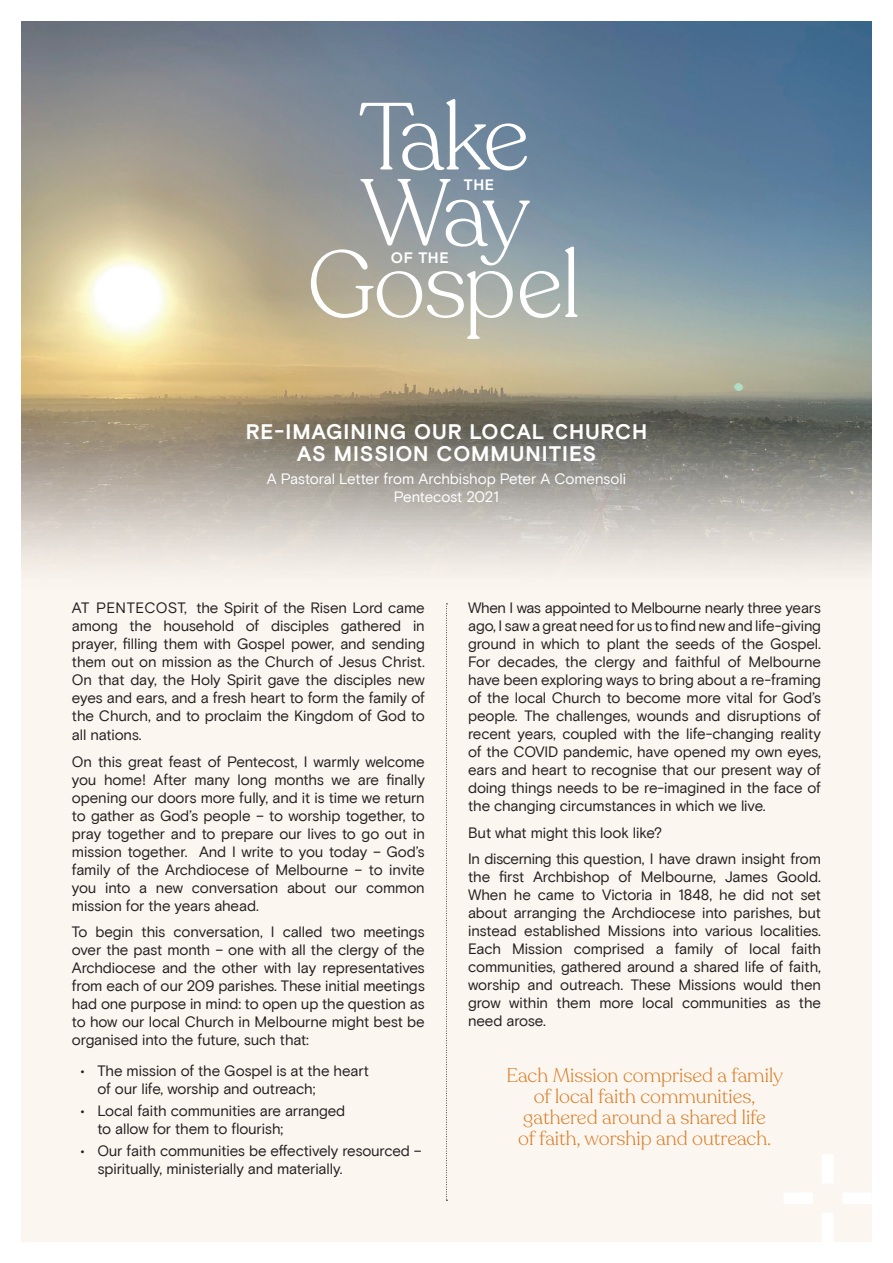
<style>
.page{position:relative;width:893px;height:1263px;background:#fff}
.page>*{position:absolute;margin:0;border:0;box-sizing:border-box;transform-origin:0 0}
.t1{font:300 93.9px "Recoleta";letter-spacing:-.03em;color:#fff}
.t2{font:700 21px/22.2px "Basis Grotesque Pro";letter-spacing:.035em;color:#fff;text-align:center}
.t3{font:300 19.5px/21px "Recoleta";color:#d77e29;text-align:center}
.t4{font:700 15.15px "Basis Grotesque Pro";letter-spacing:.04em;color:#fff}
.t5{font:15px/18px "Basis Grotesque Pro";letter-spacing:-.01em;color:#231f20;text-align:justify}
.t6{font:15px/18px "Basis Grotesque Pro";letter-spacing:-.01em;color:#fff;text-align:center}
</style>
<div class="page">
<div style="left:21px;top:21px;width:851px;height:1221px;background:#fcf6f0"></div>
<img style="left:21px;top:21px;width:851px;height:584px">
<svg style="left:446px;top:603px;width:1px;height:598px"></svg>
<svg style="left:784px;top:1154px;width:88px;height:88px"></svg>
<p class="t1" style="left:359px;top:80px;width:172px">Take</p>
<p class="t1" style="left:361px;top:156px;width:171px">Way</p>
<p class="t4" style="left:464px;top:176px;width:32px">THE</p>
<p class="t1" style="left:307px;top:227px;width:276px">Gospel</p>
<p class="t4" style="left:391px;top:249px;width:59px">OF THE</p>
<p class="t2" style="left:246px;top:422px;width:403px">RE-IMAGINING OUR LOCAL CHURCH<br>AS MISSION COMMUNITIES</p>
<p class="t6" style="left:267px;top:470px;width:361px">A Pastoral Letter from Archbishop Peter A Comensoli<br>Pentecost 2021</p>
<p class="t5" style="left:72px;top:599px;width:354px">AT PENTECOST, the Spirit of the Risen Lord came among the household of disciples gathered in prayer, filling them with Gospel power, and sending them out on mission as the Church of Jesus Christ.<br>On that day, the Holy Spirit gave the disciples new eyes and ears, and a fresh heart to form the family of the Church, and to proclaim the Kingdom of God to all nations.</p>
<p class="t5" style="left:72px;top:752px;width:354px">On this great feast of Pentecost, I warmly welcome you home! After many long months we are finally opening our doors more fully, and it is time we return to gather as God’s people – to worship together, to pray together and to prepare our lives to go out in mission together. And I write to you today – God’s family of the Archdiocese of Melbourne – to invite you into a new conversation about our common mission for the years ahead.</p>
<p class="t5" style="left:72px;top:923px;width:354px">To begin this conversation, I called two meetings over the past month – one with all the clergy of the Archdiocese and the other with lay representatives from each of our 209 parishes. These initial meetings had one purpose in mind: to open up the question as to how our local Church in Melbourne might best be organised into the future, such that:</p>
<p class="t5" style="left:97px;top:1062px;width:273px;text-indent:-17px">• The mission of the Gospel is at the heart of our life, worship and outreach;</p>
<p class="t5" style="left:97px;top:1102px;width:249px;text-indent:-17px">• Local faith communities are arranged to allow for them to flourish;</p>
<p class="t5" style="left:97px;top:1142px;width:326px;text-indent:-17px">• Our faith communities be effectively resourced – spiritually, ministerially and materially.</p>
<p class="t5" style="left:468px;top:599px;width:354px">When I was appointed to Melbourne nearly three years ago, I saw a great need for us to find new and life-giving ground in which to plant the seeds of the Gospel.<br>For decades, the clergy and faithful of Melbourne have been exploring ways to bring about a re-framing of the local Church to become more vital for God’s people. The challenges, wounds and disruptions of recent years, coupled with the life-changing reality of the COVID pandemic, have opened my own eyes, ears and heart to recognise that our present way of doing things needs to be re-imagined in the face of the changing circumstances in which we live.</p>
<p class="t5" style="left:468px;top:824px;width:196px">But what might this look like?</p>
<p class="t5" style="left:468px;top:850px;width:354px">In discerning this question, I have drawn insight from the first Archbishop of Melbourne, James Goold.<br>When he came to Victoria in 1848, he did not set about arranging the Archdiocese into parishes, but instead established Missions into various localities.<br>Each Mission comprised a family of local faith communities, gathered around a shared life of faith, worship and outreach. These Missions would then grow within them more local communities as the need arose.</p>
<p class="t3" style="left:506px;top:1065px;width:278px">Each Mission comprised a family of local faith communities, gathered around a shared life<br>of faith, worship and outreach.</p>
</div>
